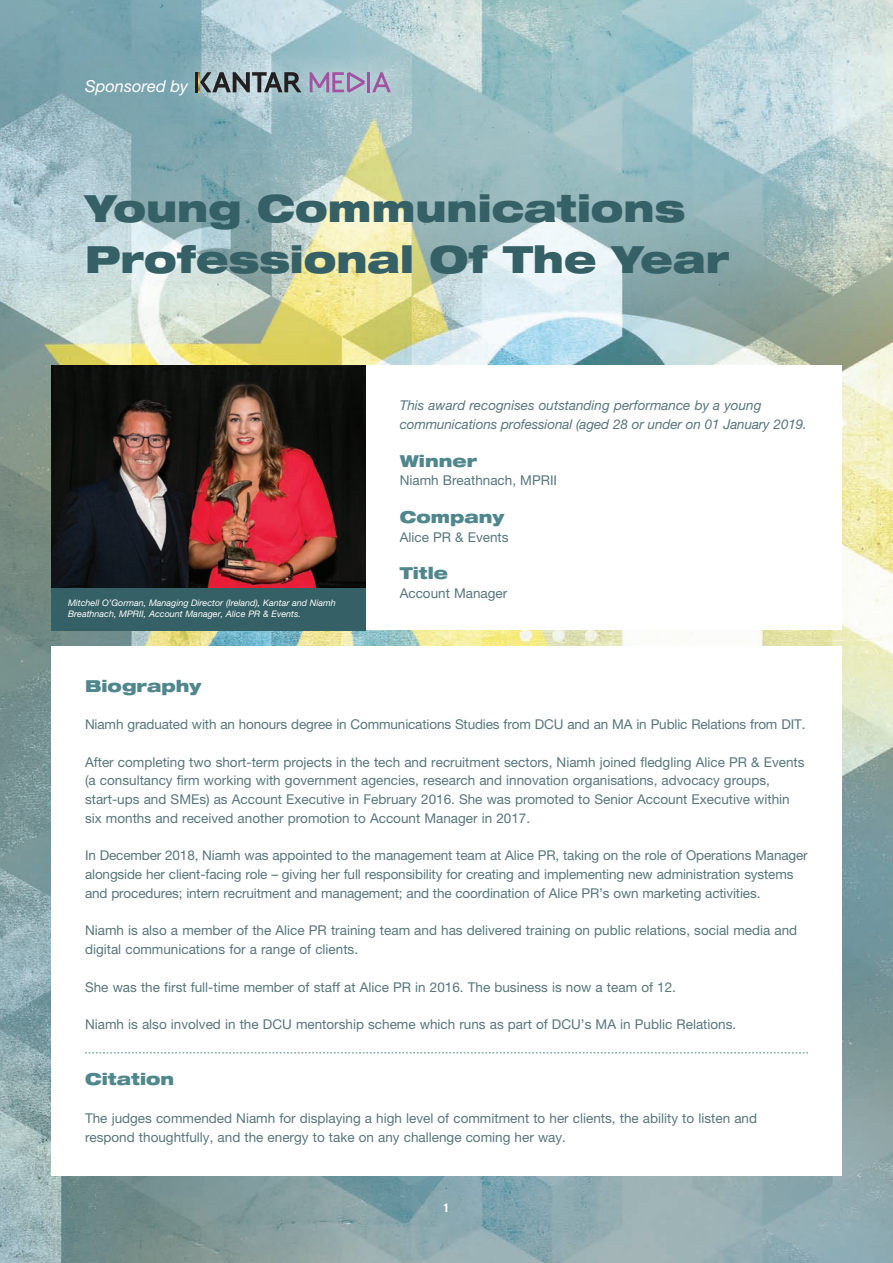
<style>
.page{position:relative;width:893px;height:1263px;background:#fff}
.page>*{position:absolute;margin:0;border:0;box-sizing:border-box;transform-origin:0 0}
.t1{font:900 expanded 37.5px/51px "Helvetica Neue LT";color:#356065}
.t2{font:900 expanded 16.5px "Helvetica Neue LT";color:#50878d}
.t3{font:italic 16.5px "Helvetica Neue LT";color:#fff}
.t4{font:13.5px/18.8px "Helvetica Neue LT";color:#58767b}
.t5{font:italic 13.5px/18.8px "Helvetica Neue LT";letter-spacing:-.01em;color:#58767b}
.t6{font:700 condensed 12px "Helvetica Neue LT";color:#fff}
.t7{font:italic 9px/10.8px "Helvetica Neue LT";color:#fff}
</style>
<div class="page">
<img style="left:0;top:0;width:893px;height:1263px">
<div style="left:51px;top:366px;width:791px;height:264px;background:#fff"></div>
<div style="left:51px;top:647px;width:791px;height:529px;background:#fff"></div>
<svg style="left:85px;top:1052px;width:723px;height:1px"></svg>
<img style="left:51px;top:434px;width:315px;height:154px">
<svg style="left:0;top:39px;width:861px;height:395px;background:#adc0ba"></svg>
<div style="left:51px;top:588px;width:315px;height:42px;background:#356065"></div>
<svg style="left:167px;top:44px;width:249px;height:76px;background:#9dbec6"></svg>
<svg style="left:200px;top:72px;width:101px;height:20px;background:#727d82"></svg>
<svg style="left:198px;top:72px;width:2px;height:20px"></svg>
<hr style="left:195px;top:72px;width:3px;height:20px;background:#231f20">
<hr style="left:367px;top:72px;width:3px;height:20px;background:#a153a1">
<svg style="left:372px;top:72px;width:19px;height:20px"></svg>
<svg style="left:310px;top:72px;width:55px;height:21px"></svg>
<p class="t3" style="left:85px;top:77px;width:105px">Sponsored by</p>
<p class="t1" style="left:85px;top:182px;width:646px">Young Communications<br>Professional Of The Year</p>
<p class="t7" style="left:68px;top:597px;width:269px">Mitchell O’Gorman, Managing Director (Ireland), Kantar and Niamh<br>Breathnach, MPRII, Account Manager, Alice PR &amp; Events.</p>
<p class="t5" style="left:400px;top:396px;width:409px">This award recognises outstanding performance by a young communications professional (aged 28 or under on 01 January 2019.</p>
<p class="t2" style="left:400px;top:450px;width:79px">Winner</p>
<p class="t4" style="left:400px;top:471px;width:159px">Niamh Breathnach, MPRII</p>
<p class="t2" style="left:400px;top:506px;width:106px">Company</p>
<p class="t4" style="left:400px;top:527px;width:110px">Alice PR &amp; Events</p>
<p class="t2" style="left:400px;top:562px;width:50px">Title</p>
<p class="t4" style="left:400px;top:583px;width:109px">Account Manager</p>
<p class="t2" style="left:85px;top:675px;width:118px">Biography</p>
<p class="t4" style="left:85px;top:715px;width:722px">Niamh graduated with an honours degree in Communications Studies from DCU and an MA in Public Relations from DIT.</p>
<p class="t4" style="left:85px;top:752px;width:721px">After completing two short-term projects in the tech and recruitment sectors, Niamh joined fledgling Alice PR &amp; Events (a consultancy firm working with government agencies, research and innovation organisations, advocacy groups,</p>
<p class="t4" style="left:85px;top:790px;width:706px">start-ups and SMEs) as Account Executive in February 2016. She was promoted to Senior Account Executive within six months and received another promotion to Account Manager in 2017.</p>
<p class="t4" style="left:85px;top:846px;width:724px">In December 2018, Niamh was appointed to the management team at Alice PR, taking on the role of Operations Manager alongside her client-facing role – giving her full responsibility for creating and implementing new administration systems and procedures; intern recruitment and management; and the coordination of Alice PR’s own marketing activities.</p>
<p class="t4" style="left:85px;top:921px;width:714px">Niamh is also a member of the Alice PR training team and has delivered training on public relations, social media and digital communications for a range of clients.</p>
<p class="t4" style="left:85px;top:977px;width:592px">She was the first full-time member of staff at Alice PR in 2016. The business is now a team of 12.</p>
<p class="t4" style="left:85px;top:1015px;width:653px">Niamh is also involved in the DCU mentorship scheme which runs as part of DCU’s MA in Public Relations.</p>
<p class="t2" style="left:85px;top:1069px;width:91px">Citation</p>
<p class="t4" style="left:85px;top:1108px;width:674px">The judges commended Niamh for displaying a high level of commitment to her clients, the ability to listen and respond thoughtfully, and the energy to take on any challenge coming her way.</p>
<p class="t6" style="left:444px;top:1200px;width:7px">1</p>
</div>
